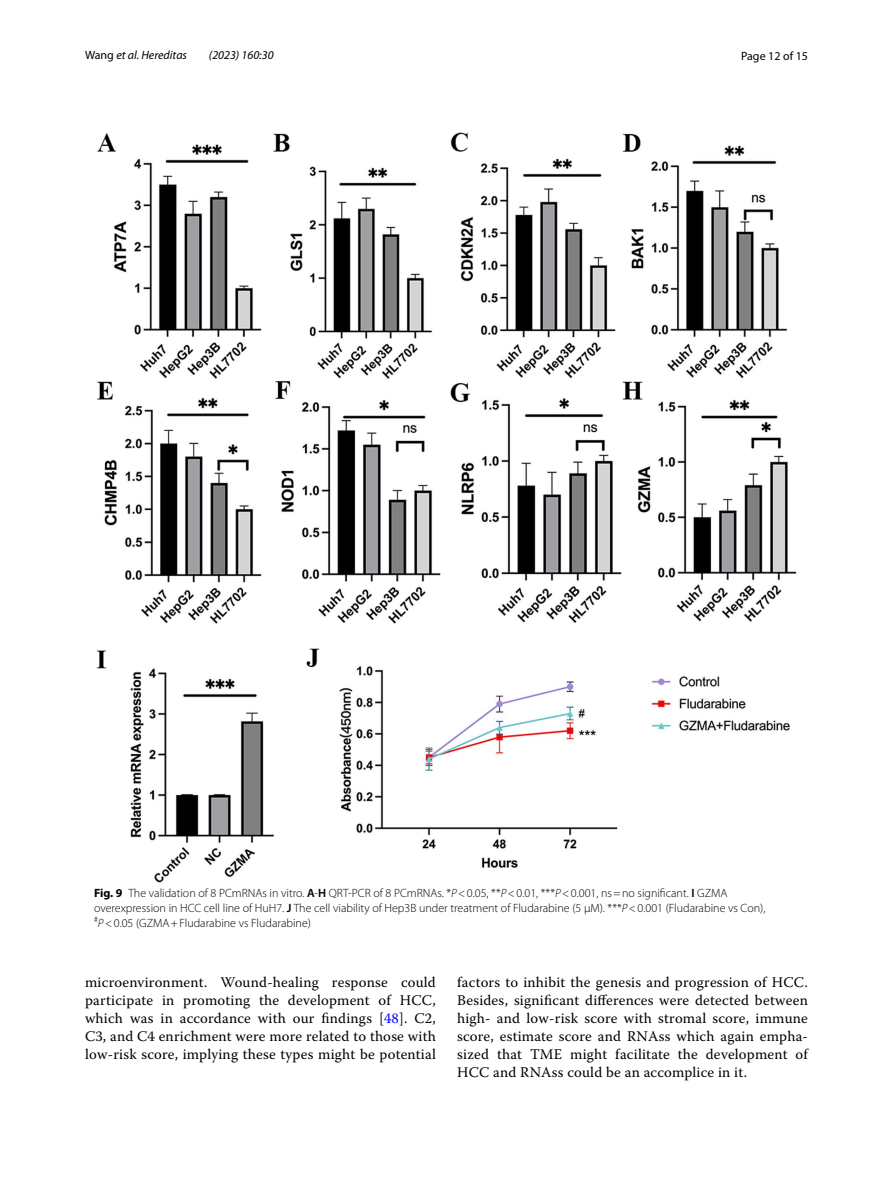
<style>
.page{position:relative;width:893px;height:1187px;background:#fff}
.page>*{position:absolute;margin:0;border:0;box-sizing:border-box;transform-origin:0 0}
.t1{font:14.7px/18px "Warnock Pro";letter-spacing:.015em;color:#000;text-align:justify}
.t2{font:300 12px/15px "Myriad Pro";color:#000}
.t3{font:italic 12px "Myriad Pro";color:#000}
.t4{font:12px "Myriad Pro";color:#000}
.s1{font-style:normal}
.s2{font-weight:700}
.s3{font-weight:600}
.s4{font-style:italic}
.s5{color:#00f}
</style>
<div class="page">
<img style="left:96px;top:133px;width:701px;height:748px">
<p class="t3" style="left:85px;top:48px;width:104px"><span class="s1">Wang</span> et al. Hereditas</p>
<p class="t3" style="left:209px;top:48px;width:66px">(2023) 160:30</p>
<p class="t4" style="left:741px;top:48px;width:68px">Page 12 of 15</p>
<p class="t2" style="left:94px;top:885px;width:673px"><span class="s2">Fig. 9</span> The validation of 8 PCmRNAs in vitro. <span class="s3">A</span>-<span class="s3">H</span> QRT-PCR of 8 PCmRNAs. *<span class="s4">P</span>&lt;0.05, **<span class="s4">P</span>&lt;0.01, ***<span class="s4">P</span>&lt;0.001, ns=no significant. <span class="s3">I</span> GZMA overexpression in HCC cell line of HuH7. <span class="s3">J</span> The cell viability of Hep3B under treatment of Fludarabine (5 μM). ***<span class="s4">P</span>&lt;0.001 (Fludarabine vs Con), <sup>#</sup><span class="s4">P</span>&lt;0.05 (GZMA+Fludarabine vs Fludarabine)</p>
<p class="t1" style="left:85px;top:972px;width:352px">microenvironment. Wound-healing response could participate in promoting the development of HCC, which was in accordance with our findings [<span class="s5">48</span>]. C2, C3, and C4 enrichment were more related to those with low-risk score, implying these types might be potential</p>
<p class="t1" style="left:457px;top:972px;width:352px">factors to inhibit the genesis and progression of HCC.<br>Besides, significant differences were detected between high- and low-risk score with stromal score, immune score, estimate score and RNAss which again empha&shy;sized that TME might facilitate the development of HCC and RNAss could be an accomplice in it.</p>
</div>
